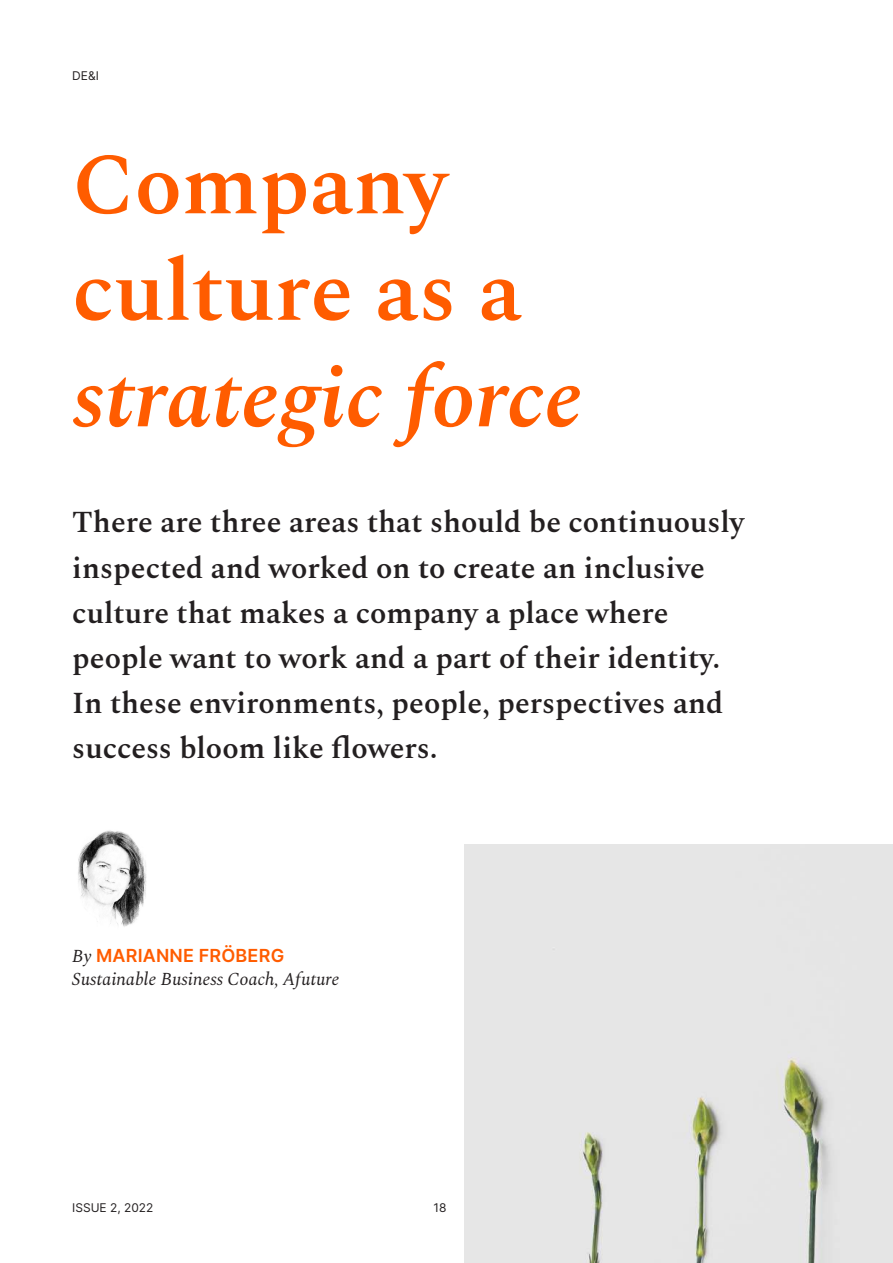
<style>
.page{position:relative;width:893px;height:1263px;background:#fff}
.page>*{position:absolute;margin:0;border:0;box-sizing:border-box;transform-origin:0 0}
.t1{font:600 87px/106.5px "Spectral";color:#ff5c00}
.t2{font:italic 600 87px "Spectral";color:#ff5c00}
.t3{font:600 30px/45px "Spectral";color:#231f20}
.t4{font:italic 18px "Spectral";color:#231f20}
.t5{font:600 18px "Inter";letter-spacing:.01em;color:#ff5c00}
.t6{font:12px "Inter";color:#231f20}
.s1{font-family:"Spectral";font-weight:400;font-style:italic;color:#231f20}
</style>
<div class="page">
<img style="left:78px;top:830px;width:69px;height:97px">
<div style="left:465px;top:844px;width:428px;height:419px;background:#e6e6e6"></div>
<p class="t6" style="left:72px;top:67px;width:28px">DE&amp;I</p>
<h1 class="t1" style="left:72px;top:125px;width:451px">Company culture as a</h1>
<h1 class="t2" style="left:72px;top:334px;width:511px">strategic force</h1>
<p class="t3" style="left:72px;top:498px;width:673px">There are three areas that should be continuously inspected and worked on to create an inclusive culture that makes a company a place where people want to work and a part of their identity.<br>In these environments, people, perspectives and success bloom like flowers.</p>
<p class="t5" style="left:72px;top:942px;width:213px"><span class="s1">By</span> MARIANNE FRÖBERG</p>
<p class="t4" style="left:72px;top:966px;width:269px">Sustainable Business Coach, Afuture</p>
<p class="t6" style="left:72px;top:1199px;width:83px">ISSUE 2, 2022</p>
<p class="t6" style="left:434px;top:1199px;width:14px">18</p>
</div>
